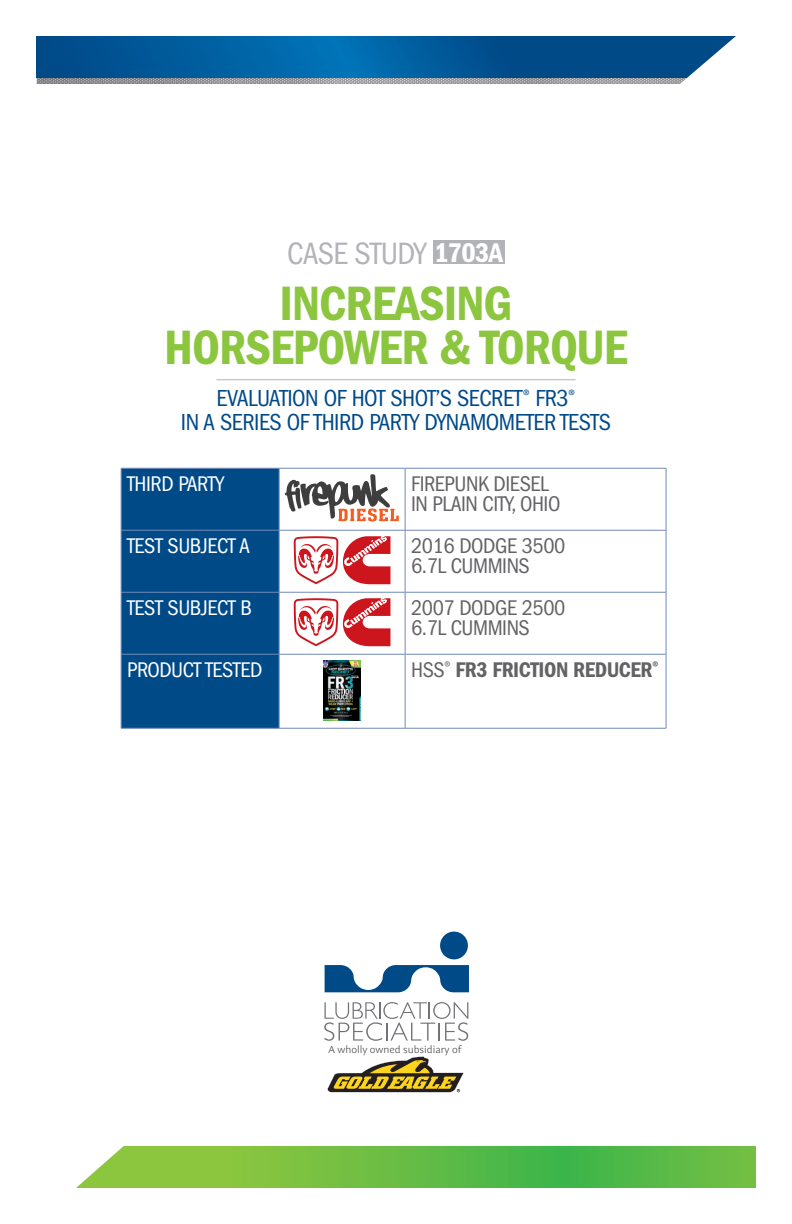
<style>
.page{position:relative;width:792px;height:1224px;background:#fff}
.page>*{position:absolute;margin:0;border:0;box-sizing:border-box;transform-origin:0 0}
.product_name_in_bar{font:600 condensed 50px/44px "Franklin Gothic";letter-spacing:-.02em;color:#8bc63e;text-align:center}
.product_name_in_bar-2{font:condensed 32px "Franklin Gothic";letter-spacing:-.025em;color:#b2b3b7}
.product_name_in_bar-3{font:600 condensed 28px "Franklin Gothic";letter-spacing:-.025em;color:#fff}
.product_name_in_bar-4{font:condensed 24px/24px "Franklin Gothic";letter-spacing:-.02em;color:#004a88;text-align:center}
.t1{font:condensed 22px/20px "Franklin Gothic";letter-spacing:-.02em;color:#636366}
.t2{font:condensed 22px "Franklin Gothic";letter-spacing:-.02em;color:#fff}
.t3{font:600 condensed 22px "Franklin Gothic";letter-spacing:-.02em;color:#636366}
.t4{font:300 10.4px "Adagio Sans";color:#3e3e3f}
.s1{font-weight:400}
</style>
<div class="page">
<svg style="left:36px;top:36px;width:700px;height:42px;background:#075c9a"></svg>
<svg style="left:76px;top:1146px;width:680px;height:42px;background:#6ec04a"></svg>
<hr style="left:216px;top:379px;width:360px;height:1px;background:#b2b3b7">
<div style="left:433px;top:240px;width:72px;height:24px;background:#b2b3b7"></div>
<img style="left:37px;top:78px;width:650px;height:6px">
<div style="left:122px;top:469px;width:157px;height:259px;background:#004a88"></div>
<hr style="left:121px;top:468px;width:158px;height:1px;background:#718bb9">
<hr style="left:121px;top:468px;width:1px;height:62px;background:#718bb9">
<hr style="left:279px;top:468px;width:126px;height:1px;background:#718bb9">
<hr style="left:279px;top:468px;width:1px;height:62px;background:#718bb9">
<hr style="left:405px;top:468px;width:261px;height:1px;background:#718bb9">
<hr style="left:405px;top:468px;width:1px;height:62px;background:#718bb9">
<hr style="left:666px;top:468px;width:1px;height:62px;background:#718bb9">
<hr style="left:121px;top:530px;width:158px;height:1px;background:#718bb9">
<hr style="left:121px;top:530px;width:1px;height:62px;background:#718bb9">
<hr style="left:279px;top:530px;width:126px;height:1px;background:#718bb9">
<hr style="left:279px;top:530px;width:1px;height:62px;background:#718bb9">
<hr style="left:405px;top:530px;width:261px;height:1px;background:#718bb9">
<hr style="left:405px;top:530px;width:1px;height:62px;background:#718bb9">
<hr style="left:666px;top:530px;width:1px;height:62px;background:#718bb9">
<hr style="left:121px;top:592px;width:158px;height:1px;background:#718bb9">
<hr style="left:121px;top:592px;width:1px;height:62px;background:#718bb9">
<hr style="left:279px;top:592px;width:126px;height:1px;background:#718bb9">
<hr style="left:279px;top:592px;width:1px;height:62px;background:#718bb9">
<hr style="left:405px;top:592px;width:261px;height:1px;background:#718bb9">
<hr style="left:405px;top:592px;width:1px;height:62px;background:#718bb9">
<hr style="left:666px;top:592px;width:1px;height:62px;background:#718bb9">
<hr style="left:121px;top:654px;width:158px;height:1px;background:#718bb9">
<hr style="left:121px;top:654px;width:1px;height:74px;background:#718bb9">
<hr style="left:279px;top:654px;width:126px;height:1px;background:#718bb9">
<hr style="left:279px;top:654px;width:1px;height:74px;background:#718bb9">
<hr style="left:405px;top:654px;width:261px;height:1px;background:#718bb9">
<hr style="left:405px;top:654px;width:1px;height:74px;background:#718bb9">
<hr style="left:666px;top:654px;width:1px;height:74px;background:#718bb9">
<hr style="left:121px;top:728px;width:158px;height:1px;background:#718bb9">
<hr style="left:279px;top:728px;width:126px;height:1px;background:#718bb9">
<hr style="left:405px;top:728px;width:261px;height:1px;background:#718bb9">
<svg style="left:285px;top:474px;width:115px;height:48px"></svg>
<svg style="left:294px;top:536px;width:96px;height:48px"></svg>
<svg style="left:294px;top:598px;width:96px;height:48px"></svg>
<img style="left:324px;top:660px;width:37px;height:60px">
<svg style="left:325px;top:965px;width:144px;height:27px"></svg>
<div style="left:440px;top:932px;width:28px;height:27px;background:#004a88;border-radius:50%"></div>
<svg style="left:324px;top:1002px;width:144px;height:39px"></svg>
<svg style="left:327px;top:1057px;width:137px;height:35px"></svg>
<p class="product_name_in_bar-2" style="left:287px;top:235px;width:141px">CASE STUDY</p>
<p class="product_name_in_bar-3" style="left:434px;top:237px;width:70px">1703A</p>
<p class="product_name_in_bar" style="left:164px;top:282px;width:465px">INCREASING<br>HORSEPOWER &amp; TORQUE</p>
<p class="product_name_in_bar-4" style="left:181px;top:386px;width:432px">EVALUATION OF HOT SHOT’S SECRET<sup>®</sup> FR3<sup>®<br></sup>IN A SERIES OF THIRD PARTY DYNAMOMETER TESTS</p>
<p class="t2" style="left:127px;top:471px;width:98px">THIRD PARTY</p>
<p class="t1" style="left:411px;top:474px;width:151px">FIREPUNK DIESEL<br>IN PLAIN CITY, OHIO</p>
<p class="t2" style="left:127px;top:533px;width:125px">TEST SUBJECT A</p>
<p class="t1" style="left:411px;top:536px;width:156px">2016 DODGE 3500<br>6.7L CUMMINS</p>
<p class="t2" style="left:127px;top:595px;width:126px">TEST SUBJECT B</p>
<p class="t1" style="left:411px;top:598px;width:156px">2007 DODGE 2500<br>6.7L CUMMINS</p>
<p class="t2" style="left:127px;top:657px;width:137px">PRODUCT TESTED</p>
<p class="t3" style="left:411px;top:657px;width:249px"><span class="s1">HSS</span><sup>®</sup> FR3 FRICTION REDUCER<sup>®</sup></p>
<p class="t4" style="left:329px;top:1043px;width:135px">A wholly owned subsidiary of</p>
</div>
